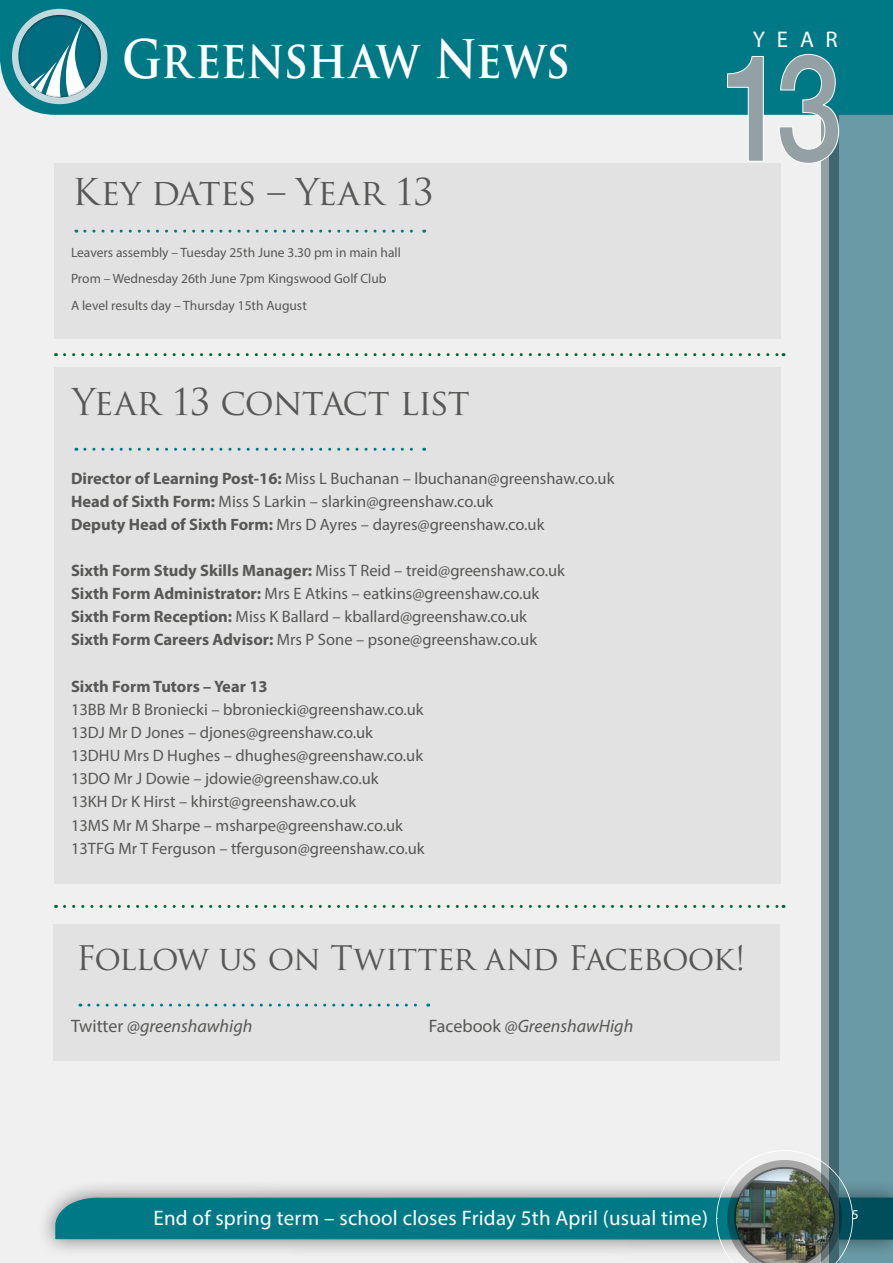
<style>
.page{position:relative;width:893px;height:1263px;background:#f0f0f1}
.page>*{position:absolute;margin:0;border:0;box-sizing:border-box;transform-origin:0 0}
.t1{font:700 51.75px "Trajan Pro";letter-spacing:-.005em;color:#fff;scale:.87 1}
.t2{font:36px "Trajan Pro";letter-spacing:-.04em;color:#575756}
.t3{font:33px "Trajan Pro";letter-spacing:-.035em;color:#575756}
.t4{font:22.8px "Myriad Pro";color:#fff}
.t5{font:21px "Myriad Pro";letter-spacing:.01em;color:#fff}
.t6{font:italic 18px "Myriad Pro";color:#575756}
.t7{font:16.5px/23.1px "Myriad Pro";color:#575756}
.t8{font:700 16.5px "Myriad Pro";color:#575756}
.t9{font:13.5px/26.5px "Myriad Pro";color:#575756}
.t10{font:13.5px "Myriad Pro";color:#fff}
.s1{font-weight:700}
.s2{font-style:normal}
</style>
<div class="page">
<div style="left:37px;top:1178px;width:856px;height:80px;background:#000;opacity:.5"></div>
<div style="left:822px;top:6px;width:17px;height:1257px;background:#93a1a4"></div>
<div style="left:829px;top:115px;width:64px;height:1035px;background:#699aa5"></div>
<div style="left:0;top:0;width:893px;height:115px;background:#007987"></div>
<div style="left:12px;top:9px;width:95px;height:95px;background:#c1d9dd;border-radius:50%"></div>
<div style="left:6px;top:3px;width:108px;height:95px;background:#000;opacity:.75"></div>
<svg style="left:727px;top:54px;width:112px;height:110px"></svg>
<div style="left:54px;top:164px;width:726px;height:175px;background:#e1e1e1"></div>
<svg style="left:85px;top:230px;width:340px;height:3px"></svg>
<svg style="left:64px;top:353px;width:720px;height:3px"></svg>
<svg style="left:64px;top:905px;width:720px;height:3px"></svg>
<div style="left:54px;top:367px;width:726px;height:517px;background:#e1e1e1"></div>
<svg style="left:85px;top:448px;width:340px;height:3px"></svg>
<div style="left:53px;top:924px;width:726px;height:136px;background:#e1e1e1"></div>
<svg style="left:89px;top:1003px;width:340px;height:3px"></svg>
<svg style="left:55px;top:1150px;width:838px;height:113px"></svg>
<div style="left:722px;top:1158px;width:123px;height:105px;background:#000;opacity:.4"></div>
<h1 class="t1" style="left:122px;top:27px;width:516px">Greenshaw News</h1>
<h3 class="t4" style="left:753px;top:25px;width:86px">YEAR</h3>
<h2 class="t2" style="left:72px;top:169px;width:363px">Key dates – Year 13</h2>
<p class="t9" style="left:71px;top:239px;width:331px">Leavers assembly – Tuesday 25th June 3.30 pm in main hall<br>Prom – Wednesday 26th June 7pm Kingswood Golf Club<br>A level results day – Thursday 15th August</p>
<h2 class="t2" style="left:72px;top:379px;width:399px">Year 13 contact list</h2>
<p class="t7" style="left:71px;top:466px;width:545px"><span class="s1">Director of Learning Post-16:</span> Miss L Buchanan – lbuchanan@greenshaw.co.uk<br><span class="s1">Head of Sixth Form:</span> Miss S Larkin – slarkin@greenshaw.co.uk<br><span class="s1">Deputy Head of Sixth Form:</span> Mrs D Ayres – dayres@greenshaw.co.uk</p>
<p class="t7" style="left:71px;top:559px;width:495px"><span class="s1">Sixth Form Study Skills Manager:</span> Miss T Reid – treid@greenshaw.co.uk <span class="s1">Sixth Form Administrator:</span> Mrs E Atkins – eatkins@greenshaw.co.uk <span class="s1">Sixth Form Reception:</span> Miss K Ballard – kballard@greenshaw.co.uk <span class="s1">Sixth Form Careers Advisor:</span> Mrs P Sone – psone@greenshaw.co.uk</p>
<p class="t8" style="left:71px;top:675px;width:198px">Sixth Form Tutors – Year 13</p>
<p class="t7" style="left:71px;top:697px;width:355px">13BB Mr B Broniecki – bbroniecki@greenshaw.co.uk 13DJ Mr D Jones – djones@greenshaw.co.uk 13DHU Mrs D Hughes – dhughes@greenshaw.co.uk 13DO Mr J Dowie – jdowie@greenshaw.co.uk<br>13KH Dr K Hirst – khirst@greenshaw.co.uk<br>13MS Mr M Sharpe – msharpe@greenshaw.co.uk 13TFG Mr T Ferguson – tferguson@greenshaw.co.uk</p>
<h3 class="t3" style="left:76px;top:937px;width:671px">Follow us on Twitter and Facebook!</h3>
<p class="t6" style="left:71px;top:1015px;width:183px"><span class="s2">Twitter</span> @greenshawhigh</p>
<p class="t6" style="left:429px;top:1015px;width:206px"><span class="s2">Facebook</span> @GreenshawHigh</p>
<p class="t5" style="left:153px;top:1205px;width:556px">End of spring term – school closes Friday 5th April (usual time)</p>
<p class="t10" style="left:852px;top:1206px;width:8px">5</p>
</div>
